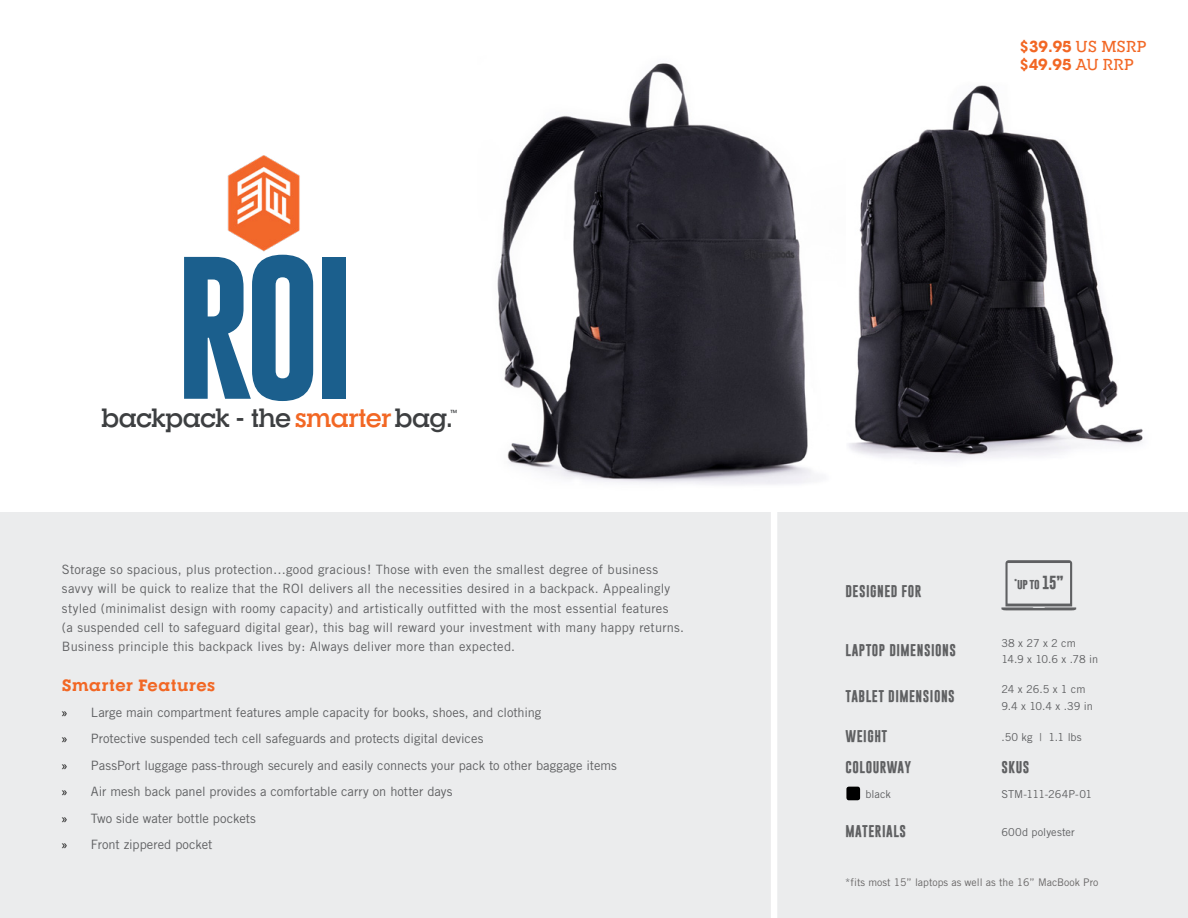
<style>
.page{position:relative;width:1188px;height:918px;background:#fff}
.page>*{position:absolute;margin:0;border:0;box-sizing:border-box;transform-origin:0 0}
.t1{font:700 145.2px "Gobold";color:#1b5f8d}
.t2{font:700 24.9px "RNS Camelia";letter-spacing:-.03em;color:#3d3f41}
.t3{font:800 16.05px "RNS Camelia";letter-spacing:.035em;color:#f26724}
.t4{font:800 15.6px/18.8px "RNS Camelia";color:#f26724}
.t5{font:12.9px/26.5px "Trade Gothic";letter-spacing:.01em;color:#5f6062}
.t6{font:700 12.3px "Gobold";letter-spacing:.04em;color:#5f6062}
.t7{font:10.95px/16.4px "Trade Gothic";letter-spacing:-.005em;color:#5f6062}
.t8{font:10.95px "Trade Gothic";letter-spacing:.015em;color:#5f6062}
.t9{font:700 10.65px "Gobold";color:#5f6062}
.t10{font:10.5px "Trade Gothic";color:#686666}
.t11{font:700 7.35px "RNS Camelia";color:#3d3f41}
.s1{color:#f26724}
.s2{font-family:"Myriad Pro";color:#000}
.s3{font-weight:500}
.s4{font-size:13.65px}
.s5{color:#5f6062}
</style>
<div class="page">
<div style="left:0;top:512px;width:1188px;height:406px;background:#ebeced"></div>
<div style="left:771px;top:506px;width:6px;height:412px;background:#fff"></div>
<svg style="left:1001px;top:560px;width:75px;height:50px"></svg>
<div style="left:846px;top:787px;width:14px;height:13px;background:#000;border-radius:2px"></div>
<img style="left:848px;top:85px;width:295px;height:376px">
<img style="left:497px;top:63px;width:317px;height:422px">
<img style="left:227px;top:155px;width:73px;height:97px">
<h1 class="t1" style="left:175px;top:233px;width:182px">ROI</h1>
<h2 class="t2" style="left:102px;top:403px;width:353px">backpack - the <span class="s1">smarter</span> bag.</h2>
<p class="t11" style="left:451px;top:408px;width:9px">™</p>
<p class="t5" style="left:62px;top:560px;width:624px;line-height:19.4px">Storage so spacious, plus protection…good gracious! Those with even the smallest degree of business savvy will be quick to realize that the ROI delivers all the necessities desired in a backpack. Appealingly styled (minimalist design with roomy capacity) and artistically outfitted with the most essential features<br>(a suspended cell to safeguard digital gear), this bag will reward your investment with many happy returns.<br>Business principle this backpack lives by: Always deliver more than expected.</p>
<p class="t3" style="left:62px;top:676px;width:155px">Smarter Features</p>
<p class="t5" style="left:62px;top:699px;width:556px"><span class="s2">»</span> Large main compartment features ample capacity for books, shoes, and clothing<br><span class="s2">»</span> Protective suspended tech cell safeguards and protects digital devices<br><span class="s2">»</span> PassPort luggage pass-through securely and easily connects your pack to other baggage items <span class="s2">»</span> Air mesh back panel provides a comfortable carry on hotter days<br><span class="s2">»</span> Two side water bottle pockets<br><span class="s2">»</span> Front zippered pocket</p>
<p class="t4" style="left:1020px;top:36px;width:128px">$39.95 <span class="s3">US MSRP </span>$49.95 <span class="s3">AU RRP</span></p>
<p class="t6" style="left:846px;top:583px;width:78px">DESIGNED FOR</p>
<p class="t9" style="left:1014px;top:577px;width:51px"><sup>*</sup>up to <span class="s4">15”</span></p>
<p class="t6" style="left:846px;top:642px;width:112px">LAPTOP DIMENSIONS</p>
<p class="t7" style="left:1001px;top:635px;width:98px">38 x 27 x 2 cm<br>14.9 x 10.6 x .78 in</p>
<p class="t6" style="left:846px;top:689px;width:111px">TABLET DIMENSIONS</p>
<p class="t7" style="left:1001px;top:681px;width:93px">24 x 26.5 x 1 cm<br>9.4 x 10.4 x .39 in</p>
<p class="t6" style="left:846px;top:728px;width:43px">WEIGHT</p>
<p class="t7" style="left:1001px;top:728px;width:82px">.50 kg | 1.1 lbs</p>
<p class="t6" style="left:846px;top:760px;width:67px">COLOURWAY</p>
<p class="t6" style="left:1001px;top:760px;width:29px">SKUS</p>
<p class="t7" style="left:866px;top:786px;width:27px">black</p>
<p class="t7" style="left:1001px;top:786px;width:92px">STM-111-264P-01</p>
<p class="t6" style="left:846px;top:823px;width:62px">MATERIALS</p>
<p class="t8" style="left:1001px;top:826px;width:75px">600d polyester</p>
<p class="t10" style="left:845px;top:876px;width:255px"><span class="s5">*</span>f its most 15” laptops as well as the 16” MacBook Pro</p>
</div>
